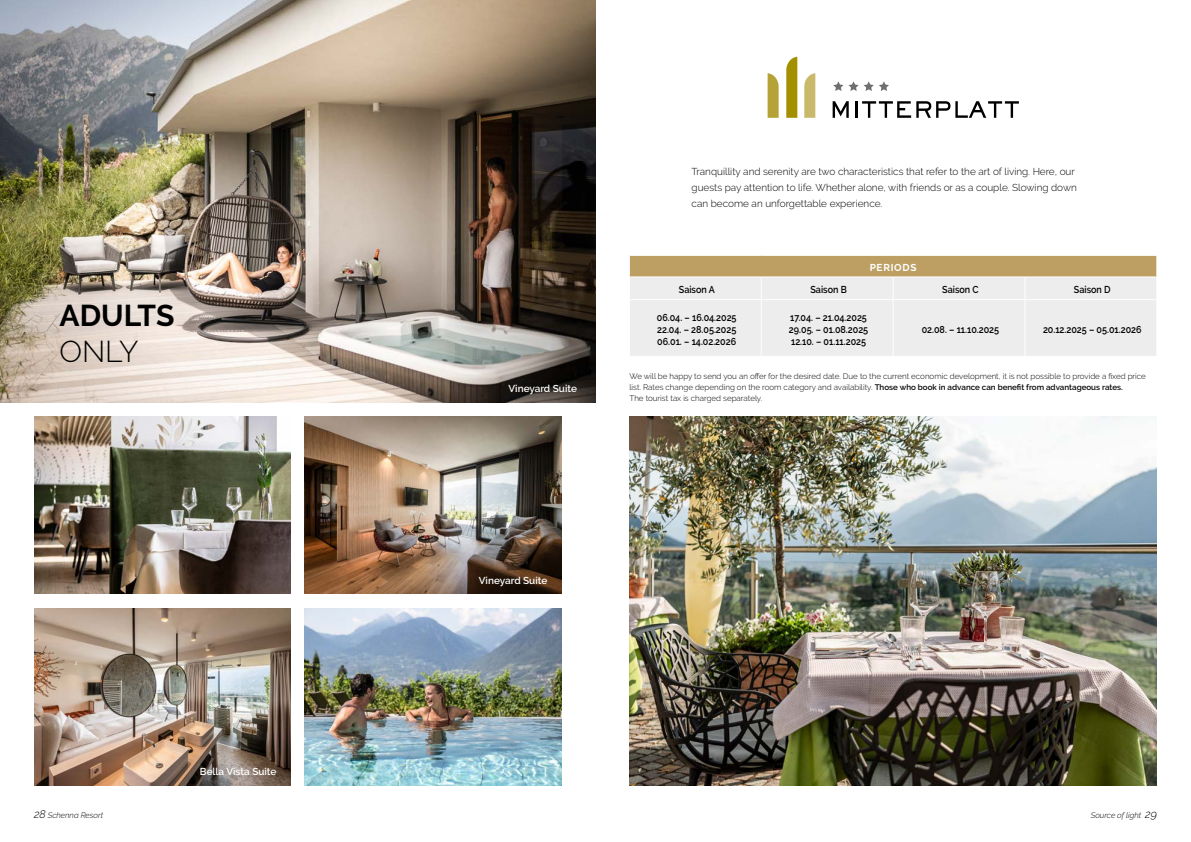
<style>
.page{position:relative;width:1191px;height:842px;background:#fff}
.page>*{position:absolute;margin:0;border:0;box-sizing:border-box;transform-origin:0 0}
.t1{font:700 30px "Raleway";color:#000}
.t2{font:300 30px "Raleway";color:#000}
.t3{font:300 10px/16px "Raleway";color:#000}
.t4{font:600 10px/12px "Raleway";color:#000;text-align:justify;scale:.9 1}
.t5{font:600 10px "Raleway";color:#fff}
.t6{font:700 10px "Raleway";letter-spacing:.07em;color:#fff}
.t7{font:300 8px/11px "Raleway";color:#000}
.t8{font:italic 300 8px "Raleway";color:#000}
.s1{font-weight:600}
.s2{font-size:11px}
</style>
<div class="page">
<img style="left:34px;top:608px;width:257px;height:177px">
<img style="left:0;top:0;width:595px;height:403px">
<svg style="left:832px;top:101px;width:16px;height:17px"></svg>
<svg style="left:855px;top:101px;width:164px;height:17px"></svg>
<svg style="left:833px;top:81px;width:40px;height:10px"></svg>
<svg style="left:879px;top:81px;width:10px;height:10px"></svg>
<svg style="left:767px;top:73px;width:11px;height:45px"></svg>
<svg style="left:786px;top:57px;width:11px;height:61px"></svg>
<svg style="left:804px;top:73px;width:11px;height:45px"></svg>
<img style="left:305px;top:608px;width:256px;height:177px">
<img style="left:305px;top:417px;width:256px;height:177px">
<img style="left:34px;top:417px;width:257px;height:177px">
<img style="left:629px;top:417px;width:528px;height:368px">
<div style="left:629px;top:255px;width:527px;height:22px;background:#bd9f63"></div>
<div style="left:630px;top:278px;width:526px;height:78px;background:#ededed"></div>
<svg style="left:761px;top:278px;width:1px;height:21px"></svg>
<svg style="left:893px;top:278px;width:1px;height:21px"></svg>
<svg style="left:1024px;top:278px;width:1px;height:21px"></svg>
<hr style="left:629px;top:299px;width:132px;height:1px;background:#fff">
<hr style="left:761px;top:299px;width:132px;height:1px;background:#fff">
<hr style="left:761px;top:300px;width:1px;height:56px;background:#fff">
<hr style="left:893px;top:299px;width:132px;height:1px;background:#fff">
<hr style="left:893px;top:300px;width:1px;height:56px;background:#fff">
<hr style="left:1025px;top:299px;width:132px;height:1px;background:#fff">
<hr style="left:1024px;top:300px;width:1px;height:56px;background:#fff">
<hr style="left:629px;top:255px;width:132px;height:1px;background:#fff">
<svg style="left:629px;top:256px;width:1px;height:21px"></svg>
<hr style="left:761px;top:255px;width:132px;height:1px;background:#fff">
<hr style="left:893px;top:255px;width:132px;height:1px;background:#fff">
<hr style="left:1025px;top:255px;width:132px;height:1px;background:#fff">
<svg style="left:1156px;top:256px;width:1px;height:21px"></svg>
<p class="t3" style="left:691px;top:164px;width:387px">Tranquillity and serenity are two characteristics that refer to the art of living. Here, our guests pay attention to life. Whether alone, with friends or as a couple. Slowing down can become an unforgettable experience.</p>
<h1 class="t1" style="left:59px;top:298px;width:117px">ADULTS</h1>
<h1 class="t2" style="left:59px;top:334px;width:80px">ONLY</h1>
<p class="t5" style="left:200px;top:766px;width:78px">Bella Vista Suite</p>
<p class="t5" style="left:508px;top:383px;width:70px">Vineyard Suite</p>
<p class="t6" style="left:869px;top:262px;width:48px">PERIODS</p>
<p class="t4" style="left:679px;top:283px;width:42px">Saison A</p>
<p class="t4" style="left:810px;top:283px;width:42px">Saison B</p>
<p class="t4" style="left:942px;top:283px;width:42px">Saison C</p>
<p class="t4" style="left:1074px;top:283px;width:42px">Saison D</p>
<p class="t4" style="left:657px;top:311px;width:90px">06.04. – 16.04.2025<br>22.04. – 28.05.2025<br>06.01. – 14.02.2026</p>
<p class="t4" style="left:789px;top:311px;width:90px;text-align:left">17.04. – 21.04.2025<br>29.05. – 01.08.2025<br>12.10. – 01.11.2025</p>
<p class="t4" style="left:921px;top:323px;width:88px">02.08. – 11.10.2025</p>
<p class="t4" style="left:1043px;top:323px;width:111px">20.12.2025 – 05.01.2026</p>
<p class="t7" style="left:629px;top:370px;width:518px">We will be happy to send you an offer for the desired date. Due to the current economic development, it is not possible to provide a fixed price list. Rates change depending on the room category and availability. <span class="s1">Those who book in advance can benefit from advantageous rates.<br></span>The tourist tax is charged separately.</p>
<p class="t5" style="left:479px;top:574px;width:70px">Vineyard Suite</p>
<p class="t8" style="left:34px;top:811px;width:71px"><span class="s2">28</span> Schenna Resort</p>
<p class="t8" style="left:1090px;top:811px;width:68px">Source of light <span class="s2">29</span></p>
</div>
